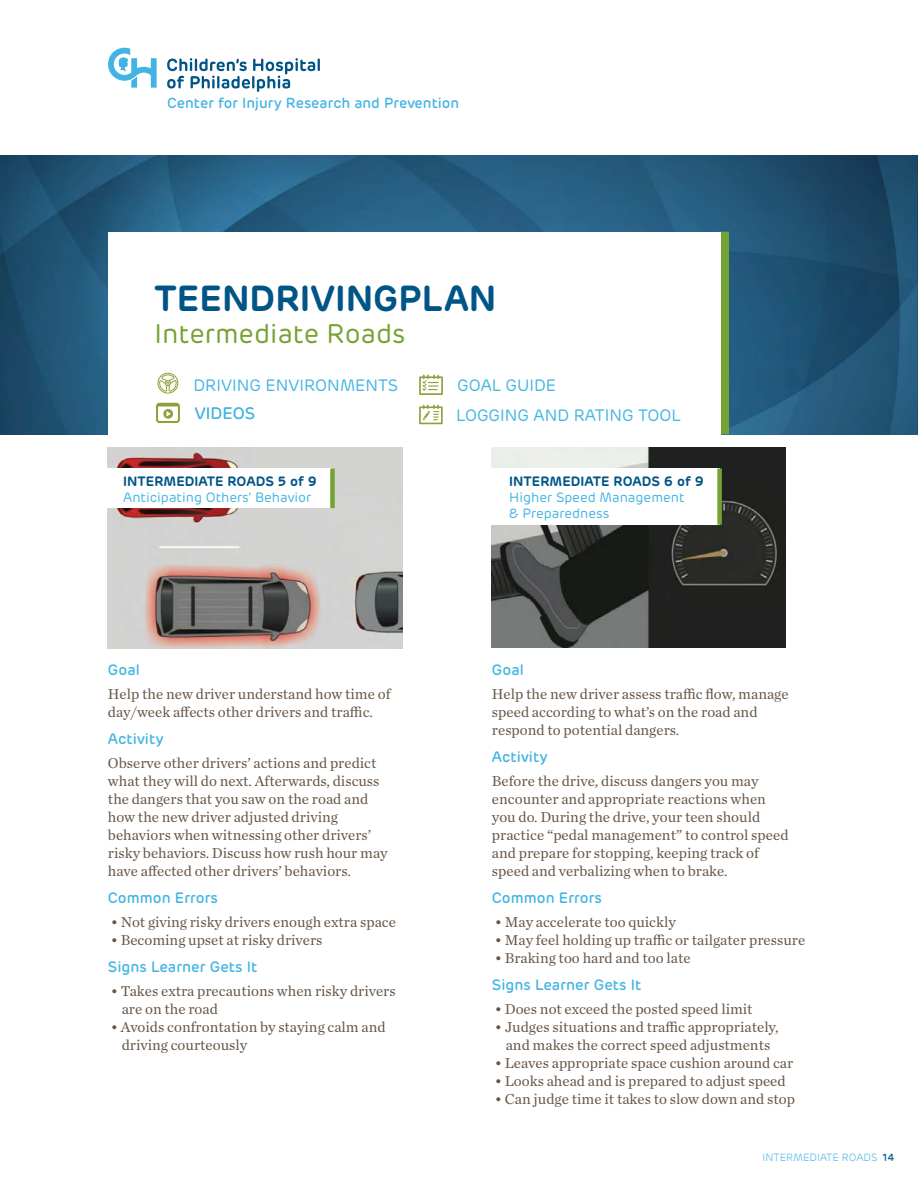
<style>
.page{position:relative;width:918px;height:1188px;background:#fff}
.page>*{position:absolute;margin:0;border:0;box-sizing:border-box;transform-origin:0 0}
.t1{font:600 36px "Rubrik";color:#005587}
.t2{font:27px "Rubrik";color:#74a333}
.t3{font:16.5px "Rubrik";color:#43b5e4}
.t4{font:15px/18px "Chronicle Text G1";color:#675647}
.t5{font:500 15px "Rubrik";color:#43b5e4}
.t6{font:500 14.55px "Rubrik";color:#42b4e4}
.t7{font:13.5px/16.2px "Rubrik";color:#43b5e4}
.t8{font:600 13.5px "Rubrik";color:#005587}
.t9{font:300 10.5px "Rubrik";color:#43b5e4}
.t10{font:500 10.5px "Rubrik";color:#005587}
</style>
<div class="page">
<svg style="left:108px;top:48px;width:49px;height:40px"></svg>
<svg style="left:167px;top:58px;width:153px;height:34px"></svg>
<img style="left:0;top:156px;width:918px;height:278px">
<div style="left:720px;top:232px;width:9px;height:202px;background:#74a333"></div>
<img style="left:108px;top:448px;width:295px;height:200px">
<div style="left:107px;top:469px;width:224px;height:39px;background:#fff"></div>
<div style="left:330px;top:469px;width:5px;height:39px;background:#74a333"></div>
<img style="left:492px;top:447px;width:293px;height:201px">
<div style="left:489px;top:468px;width:231px;height:57px;background:#fff"></div>
<div style="left:717px;top:468px;width:5px;height:57px;background:#74a333"></div>
<div style="left:108px;top:232px;width:612px;height:206px;background:#fff"></div>
<svg style="left:419px;top:375px;width:24px;height:20px"></svg>
<svg style="left:419px;top:405px;width:24px;height:19px"></svg>
<svg style="left:156px;top:403px;width:24px;height:20px"></svg>
<svg style="left:157px;top:373px;width:21px;height:21px"></svg>
<p class="t6" style="left:167px;top:93px;width:294px">Center for Injury Research and Prevention</p>
<h1 class="t1" style="left:154px;top:275px;width:344px">TEENDRIVINGPLAN</h1>
<h2 class="t2" style="left:154px;top:316px;width:252px">Intermediate Roads</h2>
<p class="t3" style="left:457px;top:375px;width:100px">GOAL GUIDE</p>
<p class="t3" style="left:195px;top:403px;width:62px">VIDEOS</p>
<p class="t3" style="left:456px;top:405px;width:226px">LOGGING AND RATING TOOL</p>
<p class="t3" style="left:193px;top:374px;width:206px">DRIVING ENVIRONMENTS</p>
<p class="t8" style="left:123px;top:472px;width:195px">INTERMEDIATE ROADS 5 of 9</p>
<p class="t7" style="left:123px;top:489px;width:190px">Anticipating Others’ Behavior</p>
<p class="t5" style="left:108px;top:660px;width:33px">Goal</p>
<p class="t4" style="left:108px;top:684px;width:284px">Help the new driver understand how time of day/week affects other drivers and traffic.</p>
<p class="t5" style="left:108px;top:729px;width:57px">Activity</p>
<p class="t4" style="left:108px;top:753px;width:281px">Observe other drivers’ actions and predict what they will do next. Afterwards, discuss the dangers that you saw on the road and how the new driver adjusted driving behaviors when witnessing other drivers’ risky behaviors. Discuss how rush hour may have affected other drivers’ behaviors.</p>
<p class="t5" style="left:108px;top:888px;width:112px">Common Errors</p>
<p class="t4" style="left:111px;top:912px;width:287px">• Not giving risky drivers enough extra space</p>
<p class="t4" style="left:111px;top:930px;width:213px">• Becoming upset at risky drivers</p>
<p class="t5" style="left:108px;top:957px;width:151px">Signs Learner Gets It</p>
<p class="t4" style="left:122px;top:981px;width:275px;text-indent:-11px">• Takes extra precautions when risky drivers are on the road</p>
<p class="t4" style="left:122px;top:1017px;width:265px;text-indent:-11px">• Avoids confrontation by staying calm and driving courteously</p>
<p class="t8" style="left:509px;top:472px;width:196px">INTERMEDIATE ROADS 6 of 9</p>
<p class="t7" style="left:509px;top:489px;width:177px">Higher Speed Management &amp; Preparedness</p>
<p class="t5" style="left:492px;top:660px;width:33px">Goal</p>
<p class="t4" style="left:492px;top:684px;width:298px">Help the new driver assess traffic flow, manage speed according to what’s on the road and respond to potential dangers.</p>
<p class="t5" style="left:492px;top:747px;width:57px">Activity</p>
<p class="t4" style="left:492px;top:771px;width:298px">Before the drive, discuss dangers you may encounter and appropriate reactions when you do. During the drive, your teen should practice “pedal management” to control speed and prepare for stopping, keeping track of speed and verbalizing when to brake.</p>
<p class="t5" style="left:492px;top:888px;width:112px">Common Errors</p>
<p class="t4" style="left:495px;top:912px;width:183px">• May accelerate too quickly</p>
<p class="t4" style="left:495px;top:930px;width:312px">• May feel holding up traffic or tailgater pressure</p>
<p class="t4" style="left:495px;top:948px;width:197px">• Braking too hard and too late</p>
<p class="t5" style="left:492px;top:975px;width:151px">Signs Learner Gets It</p>
<p class="t4" style="left:495px;top:999px;width:260px">• Does not exceed the posted speed limit</p>
<p class="t4" style="left:495px;top:1017px;width:285px;text-align:center">• Judges situations and traffic appropriately, and makes the correct speed adjustments</p>
<p class="t4" style="left:495px;top:1053px;width:300px">• Leaves appropriate space cushion around car</p>
<p class="t4" style="left:495px;top:1071px;width:293px">• Looks ahead and is prepared to adjust speed</p>
<p class="t4" style="left:495px;top:1089px;width:302px">• Can judge time it takes to slow down and stop</p>
<p class="t9" style="left:763px;top:1151px;width:116px">INTERMEDIATE ROADS</p>
<p class="t10" style="left:882px;top:1151px;width:14px">14</p>
</div>
